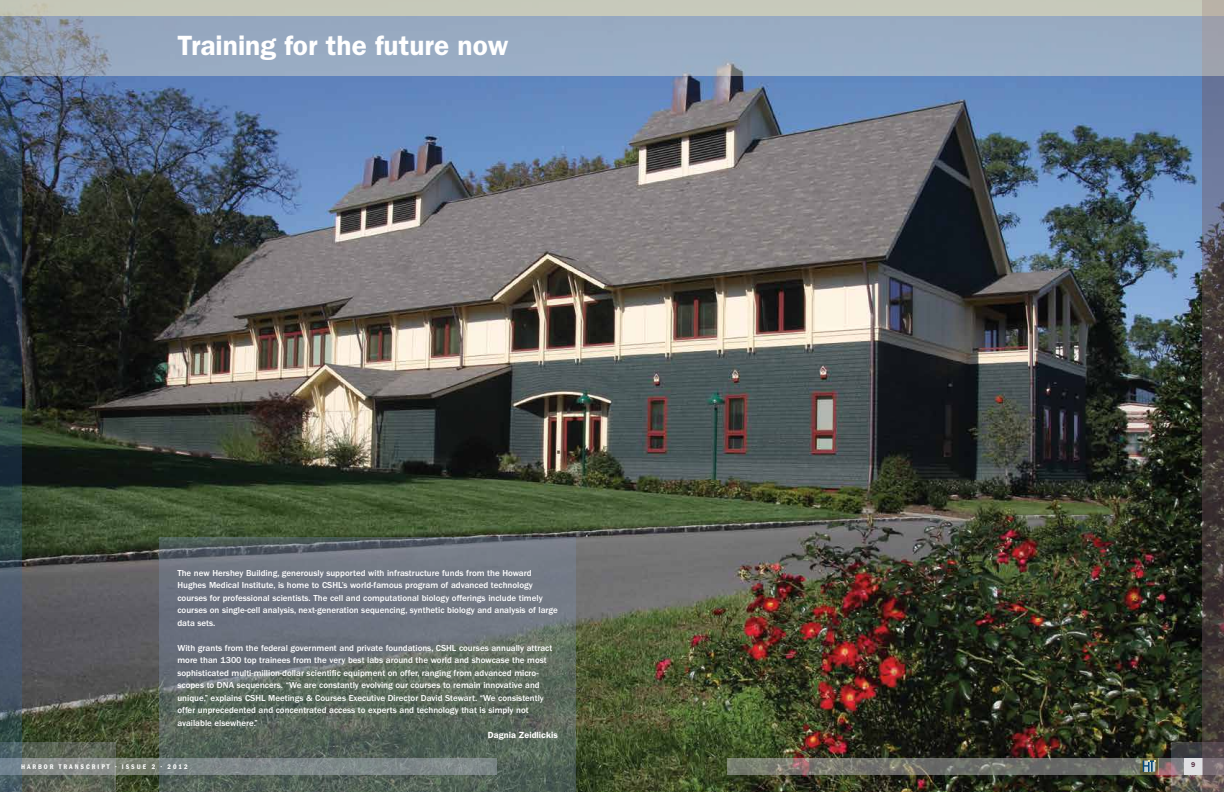
<style>
.page{position:relative;width:1224px;height:792px;background:#fff}
.page>*{position:absolute;margin:0;border:0;box-sizing:border-box;transform-origin:0 0}
.t1{font:600 28px "ITC Franklin Gothic Std";color:#fff}
.t2{font:500 9px/12.5px "ITC Franklin Gothic Std";color:#fff}
.t3{font:600 9px "ITC Franklin Gothic Std";color:#fff}
.t4{font:7px "ITC Franklin Gothic Std Dm Cd";letter-spacing:.275em;color:#fff}
.t5{font:600 7px "ITC Franklin Gothic Std";color:#543042}
</style>
<div class="page">
<img style="left:22px;top:76px;width:1180px;height:716px">
<svg style="left:116px;top:758px;width:43px;height:16px"></svg>
<svg style="left:22px;top:743px;width:94px;height:49px;background:#6b7268"></svg>
<svg style="left:1158px;top:758px;width:13px;height:16px"></svg>
<svg style="left:1171px;top:743px;width:31px;height:49px"></svg>
<svg style="left:1140px;top:758px;width:18px;height:16px"></svg>
<svg style="left:1143px;top:761px;width:12px;height:11px"></svg>
<div style="left:1184px;top:758px;width:18px;height:16px;background:#dfe0e3"></div>
<svg style="left:0;top:76px;width:22px;height:716px;background:#324552"></svg>
<svg style="left:159px;top:538px;width:417px;height:254px;background:#646e6d"></svg>
<svg style="left:1202px;top:76px;width:22px;height:716px;background:#4f4b51"></svg>
<svg style="left:0;top:0;width:1224px;height:76px;background:#a1afbe"></svg>
<svg style="left:728px;top:758px;width:412px;height:16px;background:#74746c"></svg>
<h1 class="t1" style="left:177px;top:29px;width:333px">Training for the future now</h1>
<p class="t2" style="left:177px;top:566px;width:382px">The new Hershey Building, generously supported with infrastructure funds from the Howard Hughes Medical Institute, is home to CSHL’s world-famous program of advanced technology courses for professional scientists. The cell and computational biology offerings include timely courses on single-cell analysis, next-generation sequencing, synthetic biology and analysis of large data sets.</p>
<p class="t2" style="left:177px;top:641px;width:376px">With grants from the federal government and private foundations, CSHL courses annually attract more than 1300 top trainees from the very best labs around the world and showcase the most sophisticated multi-million-dollar scientific equipment on offer, ranging from advanced micro&shy;scopes to DNA sequencers. “We are constantly evolving our courses to remain innovative and unique,” explains CSHL Meetings &amp; Courses Executive Director David Stewart. “We consistently offer unprecedented and concentrated access to experts and technology that is simply not available elsewhere.”</p>
<p class="t3" style="left:488px;top:730px;width:72px">Dagnia Zeidlickis</p>
<p class="t4" style="left:21px;top:762px;width:107px">HARBOR TRANSCRI PT • ISSUE</p>
<p class="t4" style="left:152px;top:762px;width:37px">2 • 2012</p>
<p class="t5" style="left:1191px;top:761px;width:6px">9</p>
</div>
